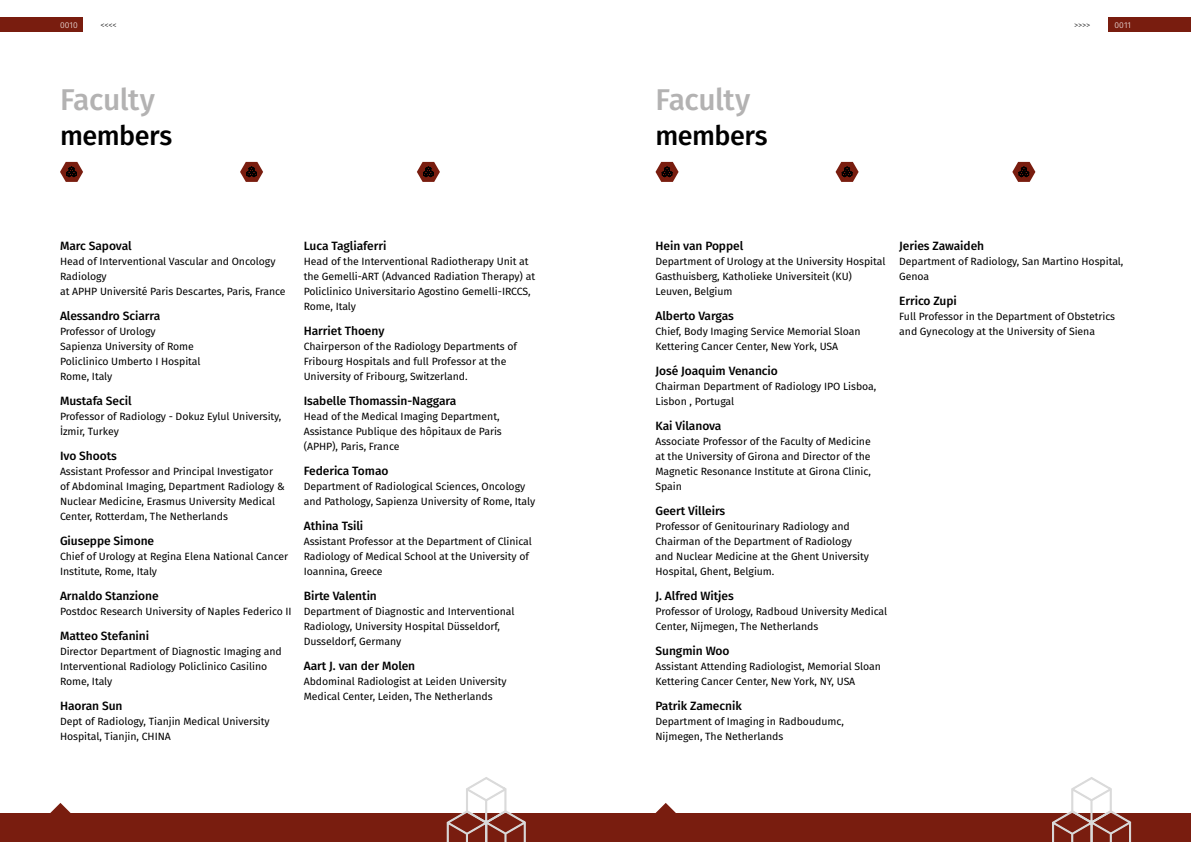
<style>
.page{position:relative;width:1191px;height:842px;background:#fff}
.page>*{position:absolute;margin:0;border:0;box-sizing:border-box;transform-origin:0 0}
.t1{font:500 30px "Fira Sans";letter-spacing:-.02em;color:#b3b2b2}
.t2{font:500 27px "Fira Sans";letter-spacing:-.02em;color:#000}
.t3{font:500 12px "Fira Sans";letter-spacing:-.005em;color:#000}
.t4{font:10.5px/15px "Fira Sans";letter-spacing:-.005em;color:#000}
.t5{font:300 8.5px "Fira Sans";letter-spacing:.005em;color:#fff}
.t6{font:300 8.5px "Fira Sans";color:#000}
</style>
<div class="page">
<div style="left:0;top:813px;width:594px;height:29px;background:#791d0f"></div>
<svg style="left:60px;top:162px;width:23px;height:20px"></svg>
<svg style="left:240px;top:162px;width:23px;height:20px"></svg>
<svg style="left:417px;top:162px;width:23px;height:20px"></svg>
<svg style="left:446px;top:777px;width:80px;height:65px"></svg>
<svg style="left:50px;top:803px;width:21px;height:10px"></svg>
<div style="left:595px;top:813px;width:596px;height:29px;background:#791d0f"></div>
<svg style="left:655px;top:162px;width:23px;height:20px"></svg>
<svg style="left:835px;top:162px;width:23px;height:20px"></svg>
<svg style="left:1012px;top:162px;width:23px;height:20px"></svg>
<svg style="left:1052px;top:777px;width:79px;height:65px"></svg>
<svg style="left:655px;top:803px;width:21px;height:10px"></svg>
<div style="left:0;top:17px;width:83px;height:15px;background:#791d0f"></div>
<div style="left:1108px;top:17px;width:83px;height:15px;background:#791d0f"></div>
<p class="t5" style="left:60px;top:19px;width:19px">0010</p>
<p class="t6" style="left:101px;top:19px;width:18px">&lt;&lt;&lt;&lt;</p>
<p class="t6" style="left:1074px;top:19px;width:18px">&gt;&gt;&gt;&gt;</p>
<p class="t5" style="left:1114px;top:19px;width:18px">0011</p>
<h1 class="t1" style="left:60px;top:75px;width:96px">Faculty</h1>
<h2 class="t2" style="left:60px;top:114px;width:114px">members</h2>
<p class="t3" style="left:60px;top:236px;width:73px">Marc Sapoval</p>
<p class="t4" style="left:60px;top:254px;width:227px">Head of Interventional Vascular and Oncology<br>Radiology<br>at APHP Université Paris Descartes, Paris, France</p>
<p class="t3" style="left:60px;top:306px;width:102px">Alessandro Sciarra</p>
<p class="t4" style="left:60px;top:324px;width:142px">Professor of Urology<br>Sapienza University of Rome<br>Policlinico Umberto I Hospital<br>Rome, Italy</p>
<p class="t3" style="left:60px;top:391px;width:73px">Mustafa Secil</p>
<p class="t4" style="left:60px;top:409px;width:223px">Professor of Radiology - Dokuz Eylul University,<br>İzmir, Turkey</p>
<p class="t3" style="left:60px;top:446px;width:58px">Ivo Shoots</p>
<p class="t4" style="left:60px;top:464px;width:226px">Assistant Professor and Principal Investigator of Abdominal Imaging, Department Radiology &amp; Nuclear Medicine, Erasmus University Medical Center, Rotterdam, The Netherlands</p>
<p class="t3" style="left:60px;top:531px;width:96px">Giuseppe Simone</p>
<p class="t4" style="left:60px;top:549px;width:230px">Chief of Urology at Regina Elena National Cancer<br>Institute, Rome, Italy</p>
<p class="t3" style="left:60px;top:586px;width:100px">Arnaldo Stanzione</p>
<p class="t4" style="left:60px;top:604px;width:233px">Postdoc Research University of Naples Federico II</p>
<p class="t3" style="left:60px;top:626px;width:91px">Matteo Stefanini</p>
<p class="t4" style="left:60px;top:644px;width:223px">Director Department of Diagnostic Imaging and<br>Interventional Radiology Policlinico Casilino<br>Rome, Italy</p>
<p class="t3" style="left:60px;top:696px;width:64px">Haoran Sun</p>
<p class="t4" style="left:60px;top:714px;width:211px">Dept of Radiology, Tianjin Medical University<br>Hospital, Tianjin, CHINA</p>
<p class="t3" style="left:304px;top:236px;width:84px">Luca Tagliaferri</p>
<p class="t4" style="left:304px;top:254px;width:233px">Head of the Interventional Radiotherapy Unit at the Gemelli-ART (Advanced Radiation Therapy) at Policlinico Universitario Agostino Gemelli-IRCCS, Rome, Italy</p>
<p class="t3" style="left:304px;top:321px;width:82px">Harriet Thoeny</p>
<p class="t4" style="left:304px;top:339px;width:215px">Chairperson of the Radiology Departments of<br>Fribourg Hospitals and full Professor at the<br>University of Fribourg, Switzerland.</p>
<p class="t3" style="left:304px;top:391px;width:154px">Isabelle Thomassin-Naggara</p>
<p class="t4" style="left:304px;top:409px;width:199px">Head of the Medical Imaging Department,<br>Assistance Publique des hôpitaux de Paris (APHP), Paris, France</p>
<p class="t3" style="left:304px;top:461px;width:86px">Federica Tomao</p>
<p class="t4" style="left:304px;top:479px;width:233px">Department of Radiological Sciences, Oncology and Pathology, Sapienza University of Rome, Italy</p>
<p class="t3" style="left:304px;top:516px;width:61px">Athina Tsili</p>
<p class="t4" style="left:304px;top:534px;width:230px">Assistant Professor at the Department of Clinical<br>Radiology of Medical School at the University of<br>Ioannina, Greece</p>
<p class="t3" style="left:304px;top:586px;width:75px">Birte Valentin</p>
<p class="t4" style="left:304px;top:604px;width:212px">Department of Diagnostic and Interventional<br>Radiology, University Hospital Düsseldorf,<br>Dusseldorf, Germany</p>
<p class="t3" style="left:304px;top:656px;width:113px">Aart J. van der Molen</p>
<p class="t4" style="left:304px;top:674px;width:204px">Abdominal Radiologist at Leiden University<br>Medical Center, Leiden, The Netherlands</p>
<h1 class="t1" style="left:655px;top:75px;width:96px">Faculty</h1>
<h2 class="t2" style="left:655px;top:114px;width:114px">members</h2>
<p class="t3" style="left:655px;top:236px;width:89px">Hein van Poppel</p>
<p class="t4" style="left:655px;top:254px;width:231px">Department of Urology at the University Hospital<br>Gasthuisberg, Katholieke Universiteit (KU)<br>Leuven, Belgium</p>
<p class="t3" style="left:655px;top:306px;width:80px">Alberto Vargas</p>
<p class="t4" style="left:655px;top:324px;width:207px">Chief, Body Imaging Service Memorial Sloan<br>Kettering Cancer Center, New York, USA</p>
<p class="t3" style="left:655px;top:361px;width:124px">José Joaquim Venancio</p>
<p class="t4" style="left:655px;top:379px;width:222px">Chairman Department of Radiology IPO Lisboa,<br>Lisbon , Portugal</p>
<p class="t3" style="left:655px;top:416px;width:67px">Kai Vilanova</p>
<p class="t4" style="left:655px;top:434px;width:217px;text-align:justify">Associate Professor of the Faculty of Medicine at the University of Girona and Director of the Magnetic Resonance Institute at Girona Clinic, Spain</p>
<p class="t3" style="left:655px;top:501px;width:71px">Geert Villeirs</p>
<p class="t4" style="left:655px;top:519px;width:215px">Professor of Genitourinary Radiology and Chairman of the Department of Radiology and Nuclear Medicine at the Ghent University Hospital, Ghent, Belgium.</p>
<p class="t3" style="left:655px;top:586px;width:80px">J. Alfred Witjes</p>
<p class="t4" style="left:655px;top:604px;width:233px">Professor of Urology, Radboud University Medical<br>Center, Nijmegen, The Netherlands</p>
<p class="t3" style="left:655px;top:641px;width:75px">Sungmin Woo</p>
<p class="t4" style="left:655px;top:659px;width:227px">Assistant Attending Radiologist, Memorial Sloan<br>Kettering Cancer Center, New York, NY, USA</p>
<p class="t3" style="left:655px;top:696px;width:88px">Patrik Zamecnik</p>
<p class="t4" style="left:655px;top:714px;width:190px">Department of Imaging in Radboudumc,<br>Nijmegen, The Netherlands</p>
<p class="t3" style="left:899px;top:236px;width:86px">Jeries Zawaideh</p>
<p class="t4" style="left:899px;top:254px;width:226px">Department of Radiology, San Martino Hospital,<br>Genoa</p>
<p class="t3" style="left:899px;top:291px;width:59px">Errico Zupi</p>
<p class="t4" style="left:899px;top:309px;width:217px">Full Professor in the Department of Obstetrics and Gynecology at the University of Siena</p>
</div>
